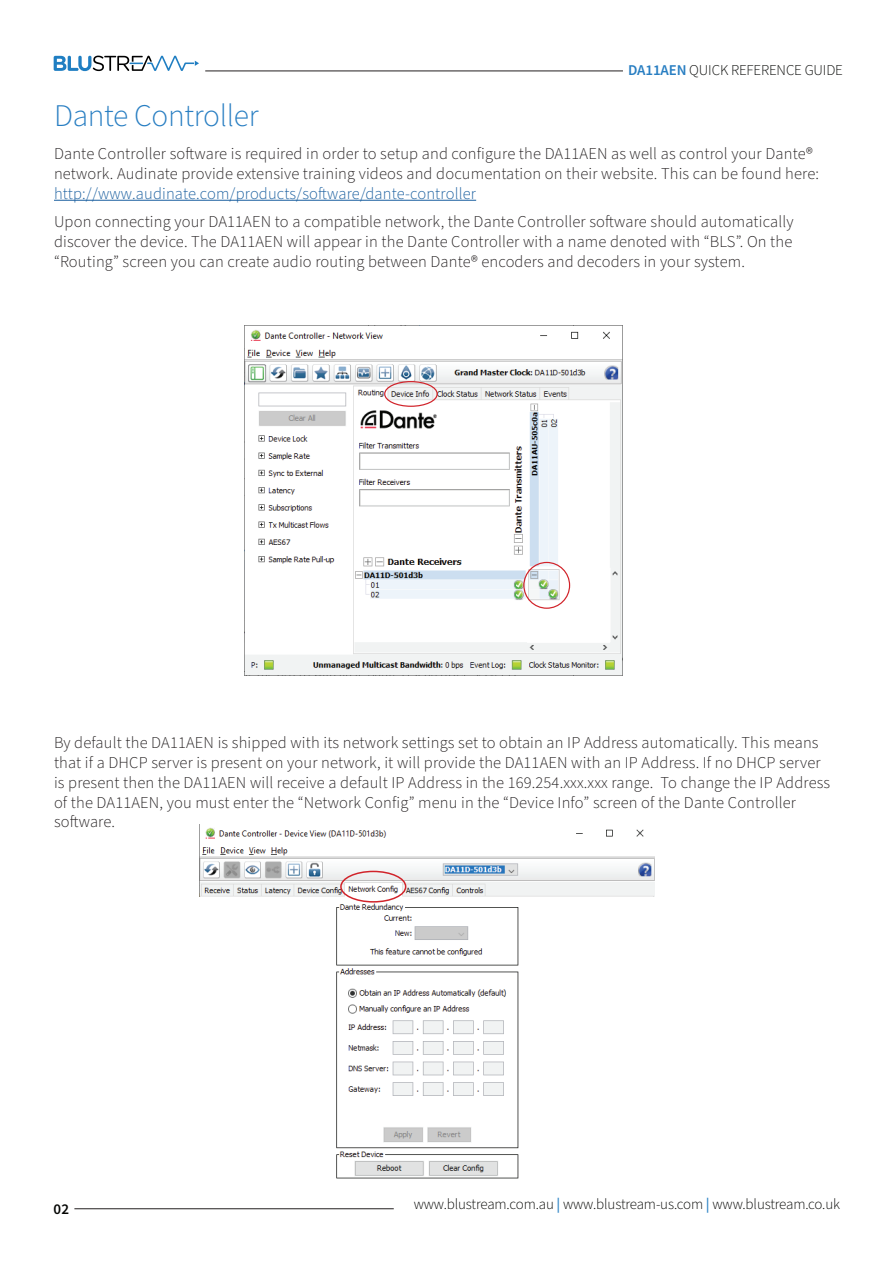
<style>
.page{position:relative;width:893px;height:1263px;background:#fff}
.page>*{position:absolute;margin:0;border:0;box-sizing:border-box;transform-origin:0 0}
.t1{font:300 31.5px "Source Sans Pro";letter-spacing:-.01em;color:#287ec2}
.t2{font:300 16.5px/19.8px "Source Sans Pro";letter-spacing:.01em;color:#231f20}
.t3{font:300 16.5px "Source Sans Pro";letter-spacing:.01em;color:#175d9e}
.t4{font:300 15px "Source Sans Pro";letter-spacing:-.01em;color:#040503}
.t5{font:600 15px "Source Sans Pro";color:#040503}
.s1{font-weight:600;color:#287ec2}
.s2{font-weight:600;color:#3387c7}
</style>
<div class="page">
<svg style="left:54px;top:55px;width:145px;height:17px"></svg>
<hr style="left:205px;top:71px;width:418px;height:1px;background:#231f20">
<hr style="left:74px;top:1208px;width:320px;height:1px;background:#231f20">
<hr style="left:54px;top:200px;width:422px;height:1px;background:#175d9e">
<img style="left:200px;top:827px;width:455px;height:70px">
<img style="left:336px;top:897px;width:183px;height:282px">
<div style="left:340px;top:871px;width:66px;height:31px;border:2px solid #d1232a;border-radius:50%"></div>
<img style="left:244px;top:325px;width:378px;height:351px">
<div style="left:384px;top:381px;width:54px;height:26px;border:1px solid #d1232a;border-radius:50%"></div>
<div style="left:523px;top:562px;width:47px;height:47px;border:1px solid #d1232a;border-radius:50%"></div>
<h1 class="t1" style="left:54px;top:94px;width:206px">Dante Controller</h1>
<p class="t4" style="left:628px;top:60px;width:216px"><span class="s1">DA11AEN</span> QUICK REFERENCE GUIDE</p>
<p class="t2" style="left:54px;top:145px;width:767px">Dante Controller software is required in order to setup and configure the DA11AEN as well as control your Dante® network. Audinate provide extensive training videos and documentation on their website. This can be found here:</p>
<p class="t3" style="left:54px;top:182px;width:424px">http://www.audinate.com/products/software/dante-controller</p>
<p class="t2" style="left:54px;top:212px;width:741px;text-align:justify">Upon connecting your DA11AEN to a compatible network, the Dante Controller software should automatically discover the device. The DA11AEN will appear in the Dante Controller with a name denoted with “BLS”. On the “Routing” screen you can create audio routing between Dante® encoders and decoders in your system.</p>
<p class="t2" style="left:54px;top:733px;width:778px">By default the DA11AEN is shipped with its network settings set to obtain an IP Address automatically. This means that if a DHCP server is present on your network, it will provide the DA11AEN with an IP Address. If no DHCP server is present then the DA11AEN will receive a default IP Address in the 169.254.xxx.xxx range. To change the IP Address of the DA11AEN, you must enter the “Network Config” menu in the “Device Info” screen of the Dante Controller software.</p>
<p class="t5" style="left:54px;top:1199px;width:17px">02</p>
<p class="t4" style="left:414px;top:1194px;width:428px">www.blustream.com.au <span class="s2">|</span> www.blustream-us.com <span class="s2">|</span> www.blustream.co.uk</p>
</div>
